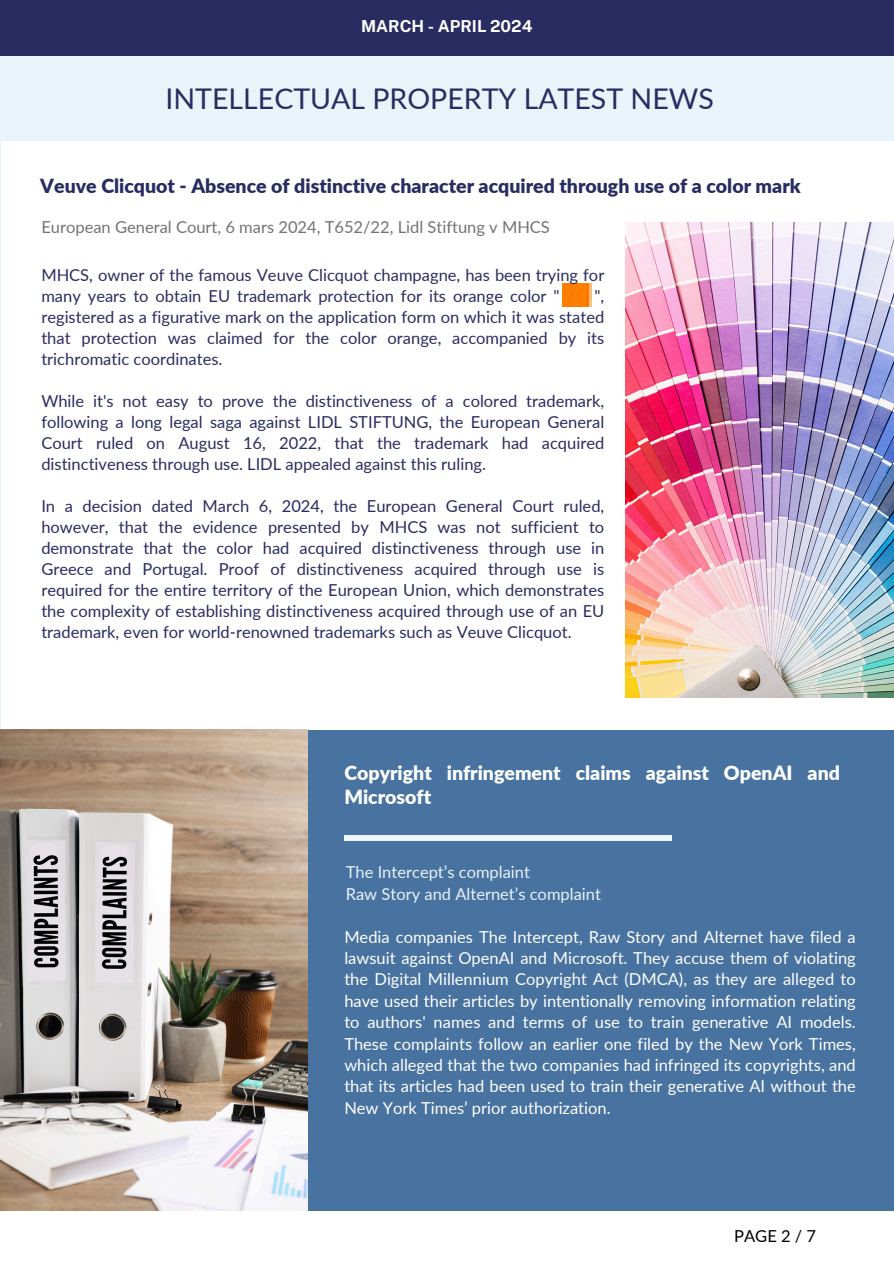
<style>
.page{position:relative;width:894px;height:1264px;background:#fff}
.page>*{position:absolute;margin:0;border:0;box-sizing:border-box;transform-origin:0 0}
.t1{font:28.5px "Lato";color:#292c61}
.t2{font:900 19.5px "Lato";color:#292c61}
.t3{font:900 19.5px/23.7px "Lato";color:#fff}
.t4{font:16.5px/21px "Lato";color:#292c61;text-align:justify}
.t5{font:16.5px/21.3px "Lato";color:#fff;text-align:justify}
.t6{font:16.5px "Lato";color:#737373}
.t7{font:16.5px "Lato";color:#e8f3fa}
.t8{font:700 16.5px "Public Sans";color:#fff}
.t9{font:16.5px "Lato";color:#000}
</style>
<div class="page">
<div style="left:0;top:0;width:893px;height:1263px;background:#e8f3fa"></div>
<div style="left:0;top:0;width:893px;height:56px;background:#292c61"></div>
<div style="left:0;top:1210px;width:893px;height:53px;background:#fff"></div>
<div style="left:5px;top:686px;width:888px;height:524px;background:#48729f"></div>
<div style="left:1px;top:142px;width:892px;height:587px;background:#fff"></div>
<img style="left:0;top:729px;width:307px;height:481px">
<div style="left:344px;top:835px;width:327px;height:6px;background:#eff7ff"></div>
<img style="left:625px;top:222px;width:268px;height:475px">
<img style="left:562px;top:283px;width:29px;height:24px">
<h2 class="t8" style="left:361px;top:17px;width:173px">MARCH - APRIL 2024</h2>
<p class="t1" style="left:165px;top:80px;width:549px">INTELLECTUAL PROPERTY LATEST NEWS</p>
<p class="t2" style="left:40px;top:173px;width:761px">Veuve Clicquot - Absence of distinctive character acquired through use of a color mark</p>
<h3 class="t6" style="left:41px;top:217px;width:510px">European General Court, 6 mars 2024, T652/22, Lidl Stiftung v MHCS</h3>
<p class="t4" style="left:41px;top:264px;width:564px">MHCS, owner of the famous Veuve Clicquot champagne, has been trying for many years to obtain EU trademark protection for its orange color "</p>
<p class="t4" style="left:41px;top:285px;width:564px;text-indent:553px">", registered as a figurative mark on the application form on which it was stated that protection was claimed for the color orange, accompanied by its trichromatic coordinates.</p>
<p class="t4" style="left:41px;top:390px;width:564px">While it's not easy to prove the distinctiveness of a colored trademark, following a long legal saga against LIDL STIFTUNG, the European General Court ruled on August 16, 2022, that the trademark had acquired distinctiveness through use. LIDL appealed against this ruling.</p>
<p class="t4" style="left:41px;top:495px;width:564px">In a decision dated March 6, 2024, the European General Court ruled, however, that the evidence presented by MHCS was not sufficient to demonstrate that the color had acquired distinctiveness through use in Greece and Portugal. Proof of distinctiveness acquired through use is required for the entire territory of the European Union, which demonstrates the complexity of establishing distinctiveness acquired through use of an EU trademark, even for world-renowned trademarks such as Veuve Clicquot.</p>
<p class="t3" style="left:344px;top:760px;width:497px">Copyright infringement claims against OpenAI and<br>Microsoft</p>
<p class="t7" style="left:346px;top:861px;width:186px">The Intercept’s complaint</p>
<p class="t7" style="left:346px;top:883px;width:257px">Raw Story and Alternet’s complaint</p>
<h4 class="t5" style="left:344px;top:925px;width:513px">Media companies The Intercept, Raw Story and Alternet have filed a lawsuit against OpenAI and Microsoft. They accuse them of violating the Digital Millennium Copyright Act (DMCA), as they are alleged to have used their articles by intentionally removing information relating to authors' names and terms of use to train generative AI models.<br>These complaints follow an earlier one filed by the New York Times, which alleged that the two companies had infringed its copyrights, and that its articles had been used to train their generative AI without the New York Times’ prior authorization.</h4>
<p class="t9" style="left:734px;top:1225px;width:83px">PAGE 2 / 7</p>
</div>
